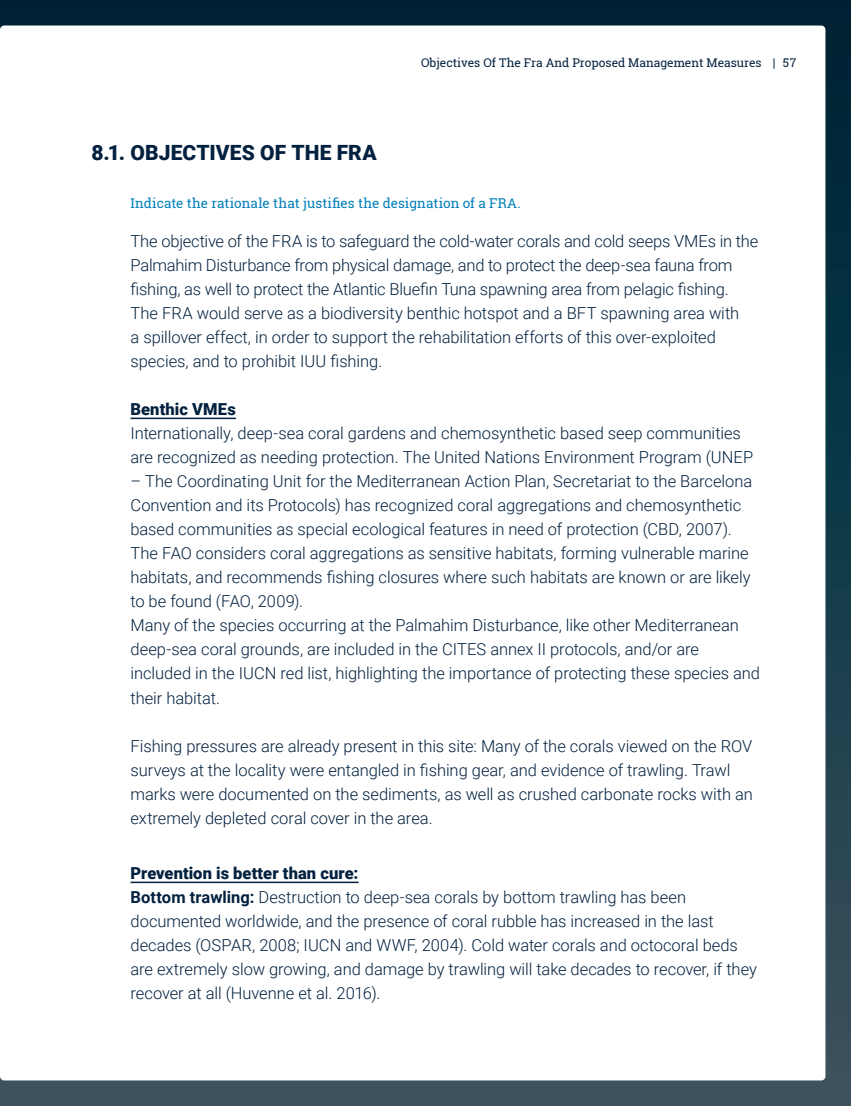
<style>
.page{position:relative;width:851px;height:1106px;background:#fff}
.page>*{position:absolute;margin:0;border:0;box-sizing:border-box;transform-origin:0 0}
._14_black{font:900 21px "Roboto";letter-spacing:.005em;color:#03213f}
._11_light{font:300 16.5px/24px "Roboto";letter-spacing:-.005em;color:#03213f}
._11_black{font:900 16.5px "Roboto";letter-spacing:.005em;color:#03213f}
.blue{font:13.5px "Roboto Slab";letter-spacing:.005em;color:#007fba}
.t1{font:12px "Roboto Slab";color:#03213f}
.s1{font-weight:700}
</style>
<div class="page">
<div style="left:0;top:0;width:850px;height:1106px;background:linear-gradient(to bottom,#023,#39535e)"></div>
<div style="left:0;top:26px;width:825px;height:1054px;background:#fff;border-radius:4px"></div>
<hr style="left:130px;top:417px;width:106px;height:2px;background:#03213f">
<hr style="left:130px;top:881px;width:228px;height:2px;background:#03213f">
<p class="t1" style="left:421px;top:54px;width:377px">Objectives Of The Fra And Proposed Management Measures | 57</p>
<p class="_14_black" style="left:91px;top:138px;width:287px">8.1. OBJECTIVES OF THE FRA</p>
<p class="blue" style="left:130px;top:194px;width:391px">Indicate the rationale that justifies the designation of a FRA.</p>
<p class="_11_light" style="left:130px;top:229px;width:629px">The objective of the FRA is to safeguard the cold-water corals and cold seeps VMEs in the<br>Palmahim Disturbance from physical damage, and to protect the deep-sea fauna from fishing, as well to protect the Atlantic Bluefin Tuna spawning area from pelagic fishing.</p>
<p class="_11_light" style="left:130px;top:301px;width:610px">The FRA would serve as a biodiversity benthic hotspot and a BFT spawning area with a spillover effect, in order to support the rehabilitation efforts of this over-exploited species, and to prohibit IUU fishing.</p>
<p class="_11_black" style="left:130px;top:398px;width:107px">Benthic VMEs</p>
<p class="_11_light" style="left:130px;top:421px;width:624px">Internationally, deep-sea coral gardens and chemosynthetic based seep communities are recognized as needing protection. The United Nations Environment Program (UNEP</p>
<p class="_11_light" style="left:130px;top:469px;width:623px">– The Coordinating Unit for the Mediterranean Action Plan, Secretariat to the Barcelona Convention and its Protocols) has recognized coral aggregations and chemosynthetic based communities as special ecological features in need of protection (CBD, 2007).<br>The FAO considers coral aggregations as sensitive habitats, forming vulnerable marine habitats, and recommends fishing closures where such habitats are known or are likely to be found (FAO, 2009).</p>
<p class="_11_light" style="left:130px;top:613px;width:631px">Many of the species occurring at the Palmahim Disturbance, like other Mediterranean deep-sea coral grounds, are included in the CITES annex II protocols, and/or are included in the IUCN red list, highlighting the importance of protecting these species and their habitat.</p>
<p class="_11_light" style="left:130px;top:733px;width:623px">Fishing pressures are already present in this site: Many of the corals viewed on the ROV surveys at the locality were entangled in fishing gear, and evidence of trawling. Trawl marks were documented on the sediments, as well as crushed carbonate rocks with an extremely depleted coral cover in the area.</p>
<p class="_11_black" style="left:130px;top:862px;width:229px">Prevention is better than cure:</p>
<p class="_11_light" style="left:130px;top:885px;width:628px"><span class="s1">Bottom trawling:</span> Destruction to deep-sea corals by bottom trawling has been documented worldwide, and the presence of coral rubble has increased in the last decades (OSPAR, 2008; IUCN and WWF, 2004). Cold water corals and octocoral beds are extremely slow growing, and damage by trawling will take decades to recover, if they recover at all (Huvenne et al. 2016).</p>
</div>
